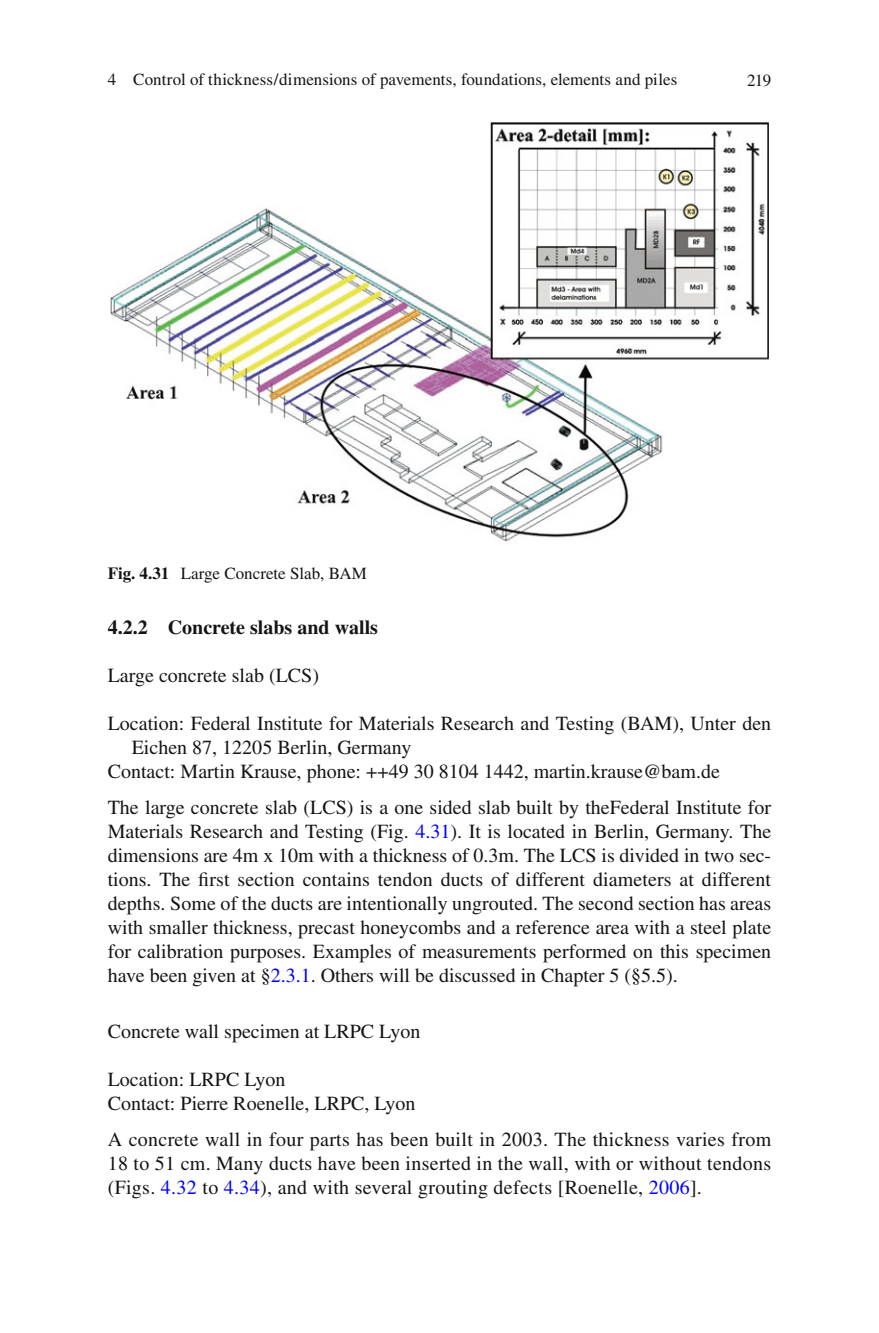
<style>
.page{position:relative;width:879px;height:1333px;background:#fff}
.page>*{position:absolute;margin:0;border:0;box-sizing:border-box;transform-origin:0 0}
.t1{font:20px/24px "Times";color:#131413;text-align:justify}
.t2{font:700 20px "Times";color:#131413}
.t3{font:17px "Times";color:#131413}
.s1{font-weight:700}
.s2{color:#00f}
</style>
<div class="page">
<img style="left:111px;top:122px;width:657px;height:420px">
<p class="t3" style="left:108px;top:73px;width:571px">4 Control of thickness/dimensions of pavements, foundations, elements and piles</p>
<p class="t3" style="left:747px;top:74px;width:26px">219</p>
<p class="t3" style="left:108px;top:567px;width:261px"><span class="s1">Fig. 4.31</span> Large Concrete Slab, BAM</p>
<p class="t2" style="left:108px;top:620px;width:272px">4.2.2 Concrete slabs and walls</p>
<p class="t1" style="left:108px;top:665px;width:213px">Large concrete slab (LCS)</p>
<p class="t1" style="left:108px;top:713px;width:665px">Location: Federal Institute for Materials Research and Testing (BAM), Unter den</p>
<p class="t1" style="left:132px;top:737px;width:281px">Eichen 87, 12205 Berlin, Germany</p>
<p class="t1" style="left:108px;top:761px;width:614px">Contact: Martin Krause, phone: ++49 30 8104 1442, martin.krause@bam.de</p>
<p class="t1" style="left:108px;top:797px;width:665px">The large concrete slab (LCS) is a one sided slab built by theFederal Institute for Materials Research and Testing (Fig. <span class="s2">4.31</span> ). It is located in Berlin, Germany. The dimensions are 4m x 10m with a thickness of 0.3m. The LCS is divided in two sec&shy;tions. The first section contains tendon ducts of different diameters at different depths. Some of the ducts are intentionally ungrouted. The second section has areas with smaller thickness, precast honeycombs and a reference area with a steel plate for calibration purposes. Examples of measurements performed on this specimen have been given at § <span class="s2">2.3.1</span> . Others will be discussed in Chapter 5 (§5.5).</p>
<p class="t1" style="left:108px;top:1021px;width:314px">Concrete wall specimen at LRPC Lyon</p>
<p class="t1" style="left:108px;top:1069px;width:309px">Location: LRPC Lyon<br>Contact: Pierre Roenelle, LRPC, Lyon</p>
<p class="t1" style="left:108px;top:1129px;width:665px">A concrete wall in four parts has been built in 2003. The thickness varies from 18 to 51 cm. Many ducts have been inserted in the wall, with or without tendons (Figs. <span class="s2">4.32</span> to <span class="s2">4.34</span> ), and with several grouting defects [Roenelle, <span class="s2">2006</span> ] .</p>
</div>
